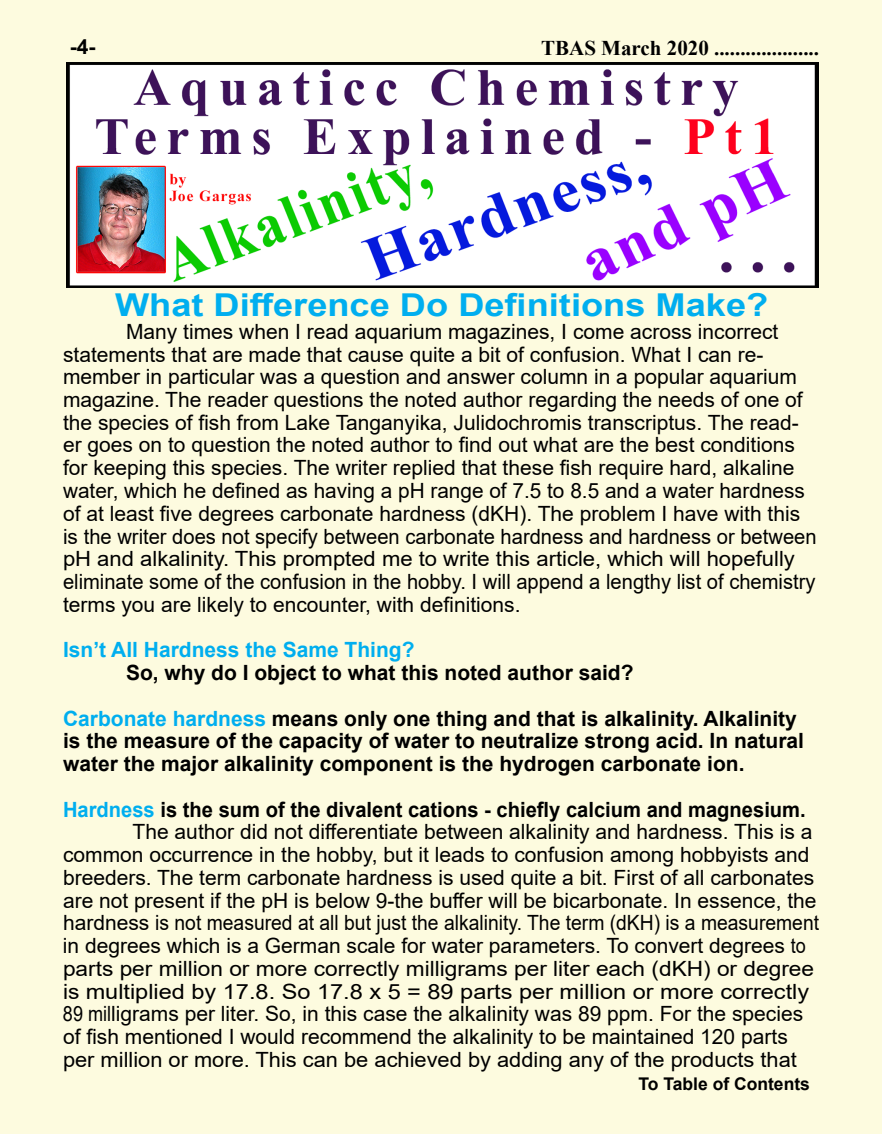
<style>
.page{position:relative;width:882px;height:1134px;background:#fdfbdf}
.page>*{position:absolute;margin:0;border:0;box-sizing:border-box;transform-origin:0 0}
.t1{font:700 31.5px "Arial";color:#00aeef;scale:1.15 1}
.t2{font:21px/22.8px "Arial";color:#000}
.t3{font:700 21px/45.5px "Arial";color:#000}
.t4{font:21px "Arial";color:#000;scale:1.08 1}
.t5{font:21px "Arial";color:#000;scale:.86 1}
.t6{font:700 21px "Arial";color:#000;scale:.96 1}
.t7{font:21px "Arial";color:#000;scale:1.04 1}
.t8{font:700 21px "Times New Roman";color:#000}
.t9{font:700 21px "Arial";color:#00aeef}
.t10{font:700 17.5px "Arial";color:#000}
.s1{color:#00aeef}
</style>
<div class="page">
<img style="left:66px;top:62px;width:753px;height:226px">
<p class="t3" style="left:70px;top:24px;width:27px">-4-</p>
<p class="t8" style="left:541px;top:33px;width:279px">TBAS March 2020 ....................</p>
<h1 class="t1" style="left:115px;top:283px;width:570px">What Difference Do Definitions Make?</h1>
<p class="t2" style="left:63px;top:320px;width:755px;text-indent:63px">Many times when I read aquarium magazines, I come across incorrect statements that are made that cause quite a bit of confusion. What I can re&shy;member in particular was a question and answer column in a popular aquarium magazine. The reader questions the noted author regarding the needs of one of the species of fish from Lake Tanganyika, Julidochromis transcriptus. The read&shy;er goes on to question the noted author to find out what are the best conditions for keeping this species. The writer replied that these fish require hard, alkaline water, which he defined as having a pH range of 7.5 to 8.5 and a water hardness of at least five degrees carbonate hardness (dKH). The problem I have with this is the writer does not specify between carbonate hardness and hardness or between pH and alkalinity. This prompted me to write this article, which will hopefully eliminate some of the confusion in the hobby. I will append a lengthy list of chemistry terms you are likely to encounter, with definitions.</p>
<p class="t9" style="left:63px;top:635px;width:353px">Isn’t All Hardness the Same Thing?</p>
<p class="t3" style="left:63px;top:650px;width:735px;text-indent:63px">So, why do I object to what this noted author said?<br><span class="s1">Carbonate hardness</span> means only one thing and that is alkalinity. Alkalinity</p>
<p class="t3" style="left:63px;top:730px;width:743px;line-height:22.8px">is the measure of the capacity of water to neutralize strong acid. In natural water the major alkalinity component is the hydrogen carbonate ion.</p>
<p class="t6" style="left:63px;top:794px;width:775px"><span class="s1">Hardness</span> is the sum of the divalent cations - chiefly calcium and magnesium.</p>
<p class="t2" style="left:133px;top:820px;width:681px">The author did not differentiate between alkalinity and hardness. This is a</p>
<p class="t2" style="left:63px;top:843px;width:748px">common occurrence in the hobby, but it leads to confusion among hobbyists and</p>
<p class="t2" style="left:63px;top:866px;width:753px">breeders. The term carbonate hardness is used quite a bit. First of all carbonates</p>
<p class="t2" style="left:63px;top:889px;width:755px">are not present if the pH is below 9-the buffer will be bicarbonate. In essence, the</p>
<p class="t2" style="left:63px;top:911px;width:758px">hardness is not measured at all but just the alkalinity. The term (dKH) is a measurement</p>
<p class="t2" style="left:63px;top:934px;width:745px">in degrees which is a German scale for water parameters. To convert degrees to</p>
<p class="t4" style="left:63px;top:954px;width:697px">parts per million or more correctly milligrams per liter each (dKH) or degree</p>
<p class="t4" style="left:63px;top:977px;width:692px">is multiplied by 17.8. So 17.8 x 5 = 89 parts per million or more correctly</p>
<p class="t5" style="left:63px;top:999px;width:862px">89 milligrams per liter. So, in this case the alkalinity was 89 ppm. For the species</p>
<p class="t2" style="left:63px;top:1025px;width:726px">of fish mentioned I would recommend the alkalinity to be maintained 120 parts</p>
<p class="t7" style="left:63px;top:1045px;width:707px">per million or more. This can be achieved by adding any of the products that</p>
<p class="t10" style="left:639px;top:1072px;width:173px">To Table of Contents</p>
</div>
